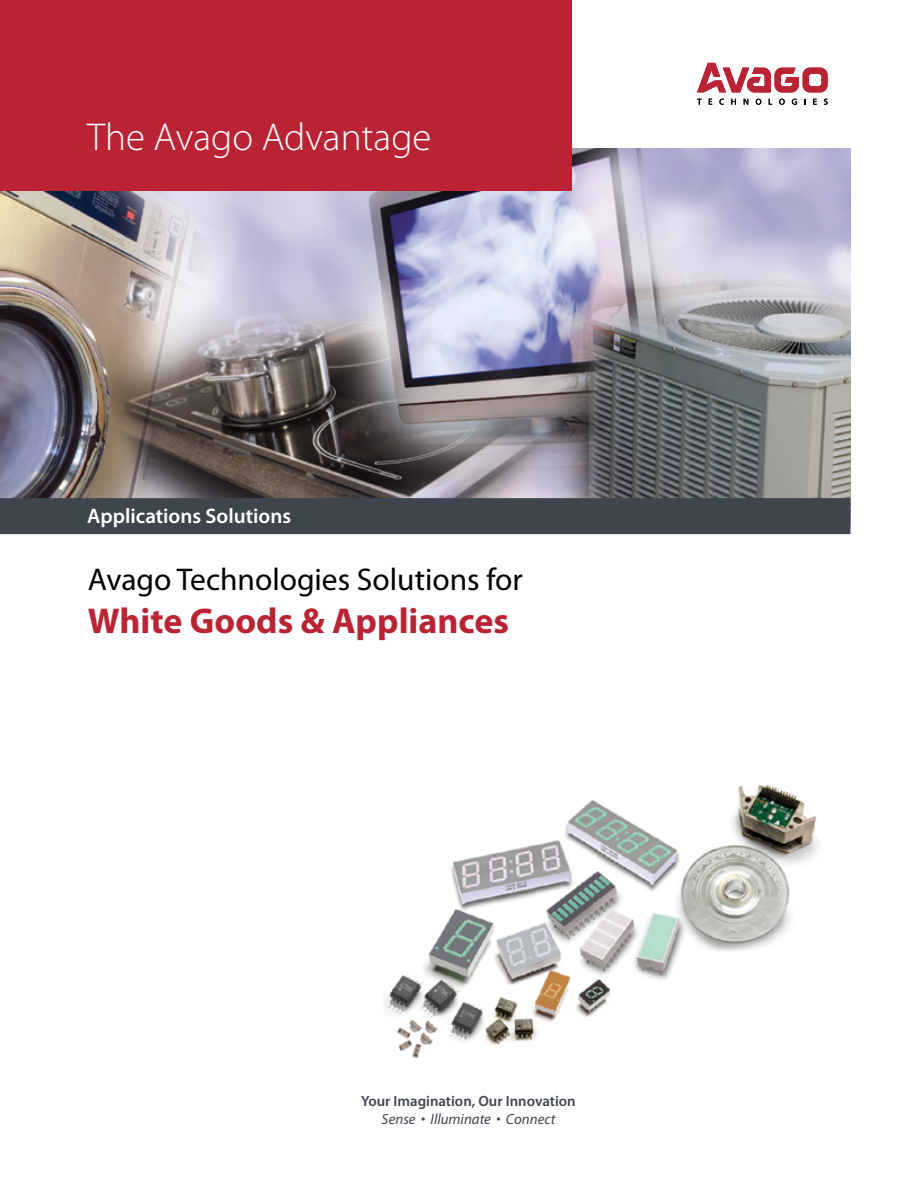
<style>
.page{position:relative;width:918px;height:1188px;background:#fff}
.page>*{position:absolute;margin:0;border:0;box-sizing:border-box;transform-origin:0 0}
.t1{font:300 39px "Myriad Pro";color:#fff}
.t2{font:700 36px "Myriad Pro";color:#ba2334}
.t3{font:31.5px "Myriad Pro";color:#000}
.t4{font:600 21px "Myriad Pro";color:#fff}
.t5{font:600 14.85px "Myriad Pro";color:#3f454f}
.t6{font:italic 14.85px "Myriad Pro";color:#3f454f}
</style>
<div class="page">
<img style="left:0;top:148px;width:850px;height:350px">
<img style="left:384px;top:784px;width:434px;height:274px">
<svg style="left:697px;top:99px;width:5px;height:6px"></svg>
<svg style="left:709px;top:99px;width:3px;height:6px"></svg>
<svg style="left:719px;top:99px;width:5px;height:6px"></svg>
<svg style="left:731px;top:99px;width:5px;height:6px"></svg>
<svg style="left:744px;top:99px;width:4px;height:6px"></svg>
<svg style="left:756px;top:99px;width:5px;height:6px"></svg>
<svg style="left:779px;top:99px;width:6px;height:6px"></svg>
<svg style="left:792px;top:99px;width:5px;height:6px"></svg>
<svg style="left:813px;top:99px;width:4px;height:6px"></svg>
<svg style="left:824px;top:99px;width:4px;height:6px"></svg>
<svg style="left:697px;top:63px;width:131px;height:30px"></svg>
<div style="left:0;top:0;width:572px;height:190px;background:#ba2334"></div>
<div style="left:0;top:498px;width:850px;height:36px;background:#3f454f"></div>
<p class="t1" style="left:87px;top:116px;width:346px">The Avago Advantage</p>
<p class="t4" style="left:87px;top:502px;width:205px">Applications Solutions</p>
<p class="t3" style="left:88px;top:560px;width:437px">Avago Technologies Solutions for</p>
<p class="t2" style="left:88px;top:597px;width:423px">White Goods &amp; Appliances</p>
<p class="t5" style="left:361px;top:1092px;width:216px">Your Imagination, Our Innovation</p>
<p class="t6" style="left:382px;top:1110px;width:175px">Sense • Illuminate • Connect</p>
</div>
